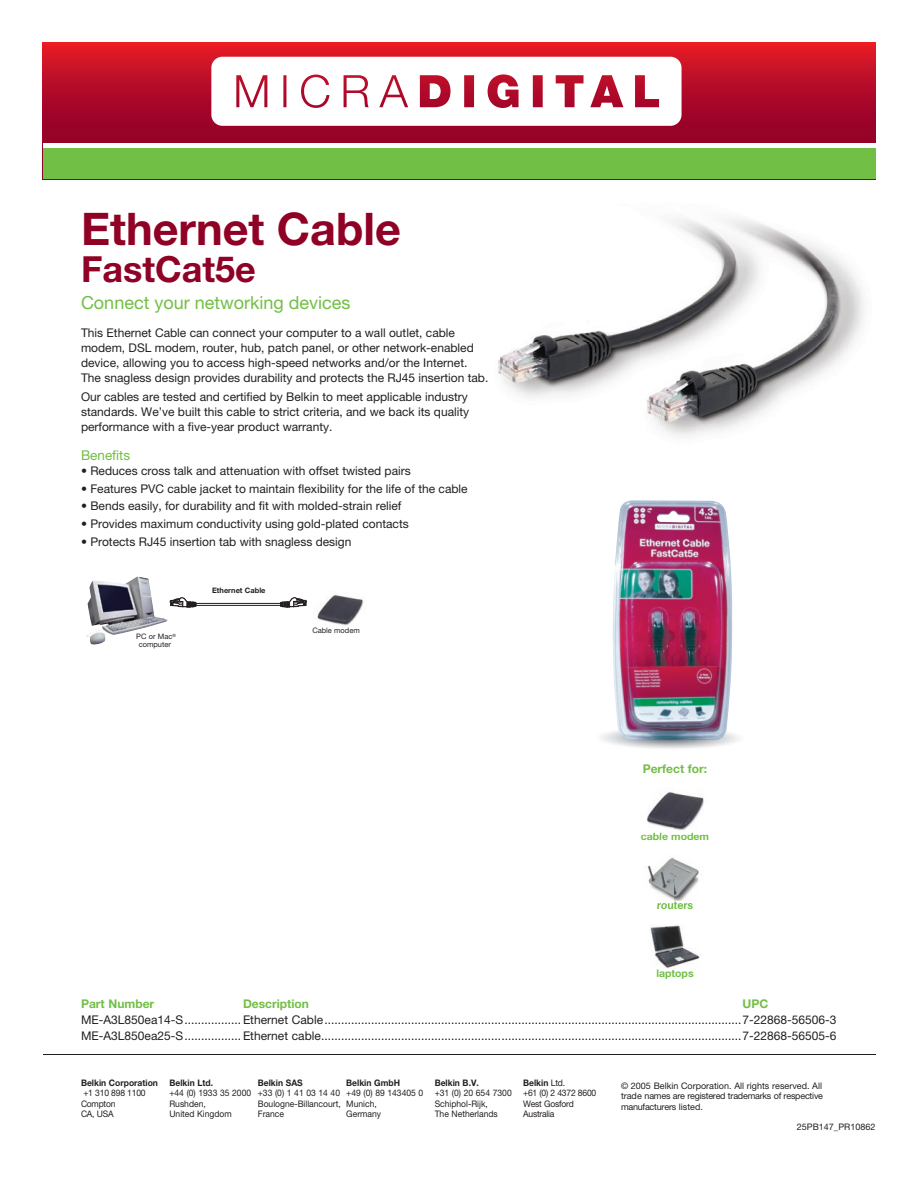
<style>
.page{position:relative;width:918px;height:1188px;background:#fff}
.page>*{position:absolute;margin:0;border:0;box-sizing:border-box;transform-origin:0 0}
.t1{font:700 45px "Helvetica Neue LT Pro";color:#900126}
.t2{font:700 36px "Helvetica Neue LT Pro";color:#900126}
.t3{font:18px "Helvetica Neue LT Pro";color:#71bf44}
.t4{font:13.5px "Helvetica Neue LT Pro";color:#71bf44}
.t5{font:12px/15px "Helvetica Neue LT Pro";color:#231f20}
.t6{font:700 12px "Helvetica Neue LT Pro";color:#71bf44}
.t7{font:700 10.5px "Helvetica Neue LT Pro";color:#71bf44}
.t8{font:9px/10.5px "Helvetica Neue LT Pro";color:#231f20;scale:.95 1}
.t9{font:9px/10.5px "Helvetica Neue LT Pro";color:#231f20;text-align:justify}
.t10{font:9px/10.5px "Helvetica Neue LT Pro";letter-spacing:-.025em;color:#231f20;scale:.95 1}
.t11{font:700 9px "Helvetica Neue LT Pro";color:#231f20;scale:.95 1}
.t12{font:7.5px/7.5px "Helvetica Neue LT Pro";color:#231f20;text-align:center}
.t13{font:700 7.5px "Helvetica Neue LT Pro";color:#231f20}
.s1{font-weight:700}
</style>
<div class="page">
<svg style="left:43px;top:43px;width:832px;height:100px;background:#b60c28"></svg>
<svg style="left:211px;top:57px;width:471px;height:69px"></svg>
<div style="left:43px;top:145px;width:832px;height:34px;background:#71bf44"></div>
<div style="left:43px;top:143px;width:832px;height:5px;background:#fff"></div>
<hr style="left:43px;top:1054px;width:832px;height:1px;background:#231f20">
<svg style="left:498px;top:219px;width:366px;height:218px"></svg>
<img style="left:647px;top:792px;width:57px;height:42px">
<img style="left:647px;top:857px;width:52px;height:45px">
<img style="left:657px;top:902px;width:36px;height:3px">
<img style="left:650px;top:925px;width:50px;height:43px">
<img style="left:317px;top:594px;width:47px;height:32px">
<div style="left:194px;top:603px;width:87px;height:3px;border:1px solid #231f20"></div>
<svg style="left:280px;top:597px;width:27px;height:11px"></svg>
<svg style="left:170px;top:597px;width:27px;height:11px"></svg>
<img style="left:86px;top:576px;width:81px;height:69px">
<img style="left:613px;top:500px;width:119px;height:242px">
<h1 class="t1" style="left:81px;top:201px;width:321px">Ethernet Cable</h1>
<h2 class="t2" style="left:81px;top:247px;width:176px">FastCat5e</h2>
<h3 class="t3" style="left:81px;top:292px;width:271px">Connect your networking devices</h3>
<p class="t5" style="left:81px;top:325px;width:409px">This Ethernet Cable can connect your computer to a wall outlet, cable modem, DSL modem, router, hub, patch panel, or other network-enabled device, allowing you to access high-speed networks and/or the Internet.<br>The snagless design provides durability and protects the RJ45 insertion tab.</p>
<p class="t5" style="left:81px;top:389px;width:390px;text-align:justify">Our cables are tested and certified by Belkin to meet applicable industry standards. We’ve built this cable to strict criteria, and we back its quality performance with a five-year product warranty.</p>
<p class="t4" style="left:81px;top:447px;width:51px">Benefits</p>
<p class="t5" style="left:81px;top:463px;width:331px">• Reduces cross talk and attenuation with offset twisted pairs</p>
<p class="t5" style="left:81px;top:481px;width:388px">• Features PVC cable jacket to maintain flexibility for the life of the cable</p>
<p class="t5" style="left:81px;top:498px;width:322px">• Bends easily, for durability and fit with molded-strain relief</p>
<p class="t5" style="left:81px;top:516px;width:329px">• Provides maximum conductivity using gold-plated contacts</p>
<p class="t5" style="left:81px;top:534px;width:272px">• Protects RJ45 insertion tab with snagless design</p>
<p class="t12" style="left:136px;top:633px;width:41px">PC or Mac<sup>® </sup>computer</p>
<p class="t13" style="left:212px;top:586px;width:55px">Ethernet Cable</p>
<p class="t12" style="left:312px;top:627px;width:49px">Cable modem</p>
<p class="t6" style="left:643px;top:761px;width:66px">Perfect for:</p>
<p class="t7" style="left:641px;top:830px;width:70px">cable modem</p>
<p class="t7" style="left:657px;top:898px;width:38px">routers</p>
<p class="t7" style="left:656px;top:967px;width:39px">laptops</p>
<p class="t6" style="left:81px;top:996px;width:75px">Part Number</p>
<p class="t6" style="left:243px;top:996px;width:67px">Description</p>
<p class="t6" style="left:742px;top:996px;width:27px">UPC</p>
<p class="t5" style="left:81px;top:1011px;width:757px;line-height:16.2px">ME-A3L850ea14-S ................. Ethernet Cable .............................................................................................................................7-22868-56506-3<br>ME-A3L850ea25-S ................. Ethernet cable ..............................................................................................................................7-22868-56505-6</p>
<p class="t11" style="left:81px;top:1077px;width:83px">Belkin Corporation</p>
<p class="t10" style="left:81px;top:1088px;width:70px">+1 310 898 1100<br>Compton<br>CA, USA</p>
<p class="t11" style="left:346px;top:1077px;width:58px">Belkin GmbH</p>
<p class="t8" style="left:346px;top:1088px;width:83px">+49 (0) 89 143405 0<br>Munich,<br>Germany</p>
<p class="t11" style="left:258px;top:1077px;width:49px">Belkin SAS</p>
<p class="t8" style="left:258px;top:1088px;width:89px;text-align:justify">+33 (0) 1 41 03 14 40<br>Boulogne-Billancourt, France</p>
<p class="t11" style="left:169px;top:1077px;width:47px">Belkin Ltd.</p>
<p class="t8" style="left:169px;top:1088px;width:88px">+44 (0) 1933 35 2000<br>Rushden,<br>United Kingdom</p>
<p class="t11" style="left:435px;top:1077px;width:48px">Belkin B.V.</p>
<p class="t8" style="left:435px;top:1088px;width:83px">+31 (0) 20 654 7300<br>Schiphol-Rijk,<br>The Netherlands</p>
<p class="t10" style="left:523px;top:1077px;width:79px"><span class="s1">Belkin</span> Ltd.<br>+61 (0) 2 4372 8600<br>West Gosford<br>Australia</p>
<p class="t9" style="left:621px;top:1080px;width:204px">© 2005 Belkin Corporation. All rights reserved. All trade names are registered trademarks of respective manufacturers listed.</p>
<p class="t9" style="left:797px;top:1121px;width:80px">25PB147_PR10862</p>
</div>
